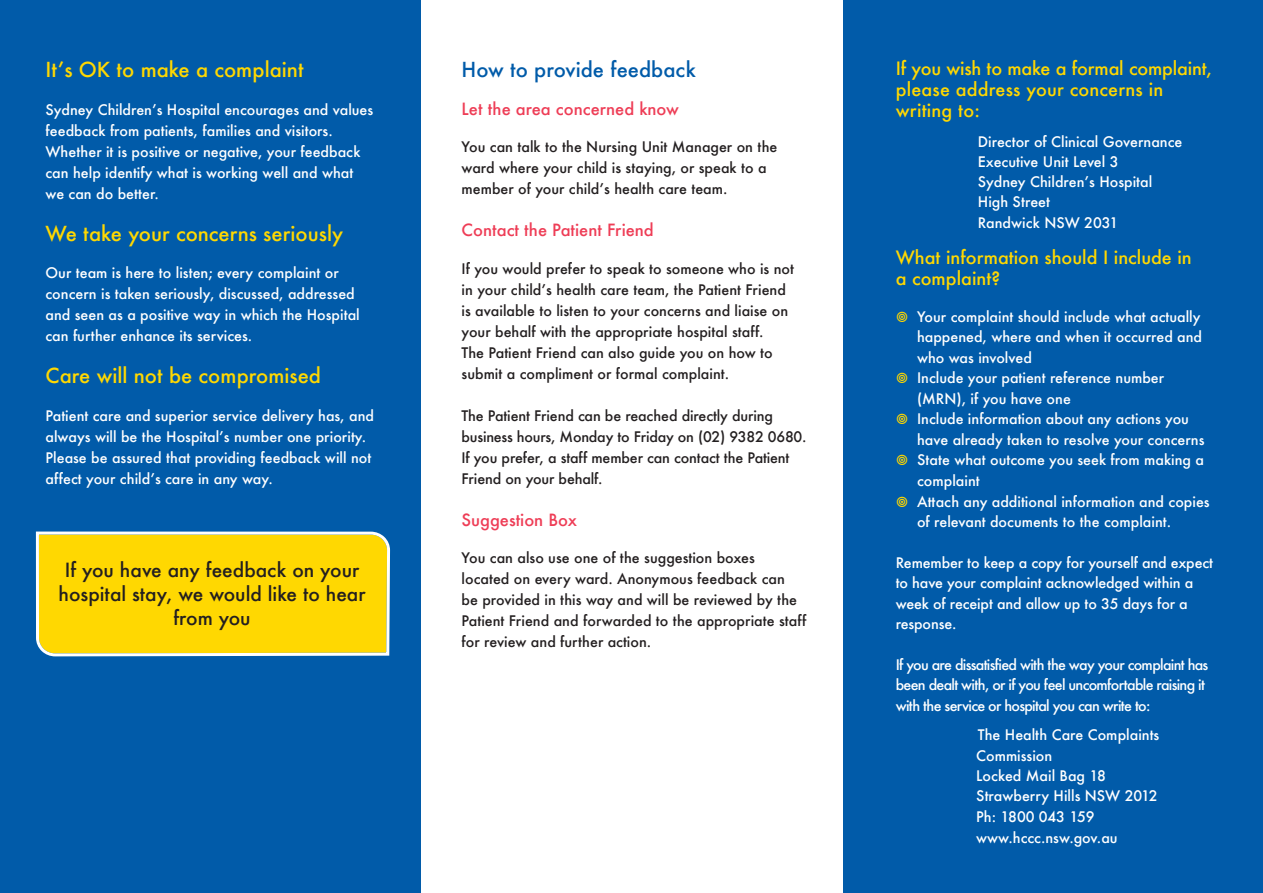
<style>
.page{position:relative;width:1263px;height:893px;background:#fff}
.page>*{position:absolute;margin:0;border:0;box-sizing:border-box;transform-origin:0 0}
.t1{font:500 20.25px "Futura";color:#ffd801}
.t2{font:500 20.25px "Futura";color:#015ba9}
.t3{font:500 19.2px/23.9px "Futura";color:#231f20;text-align:center}
.t4{font:500 18px/21px "Futura";color:#ffd801}
.t5{font:500 16.5px "Futura";color:#ee3d56}
.t6{font:500 14.25px/20.5px "Futura";color:#fff}
.t7{font:500 14.25px/21px "Futura";color:#231f20}
.t8{font:500 14.25px/20.4px "Futura";letter-spacing:-.05em;color:#fff}
.s1{color:#ffd801}
</style>
<div class="page">
<div style="left:0;top:0;width:421px;height:893px;background:#015ba9"></div>
<svg style="left:36px;top:532px;width:354px;height:124px;background:#fdd911"></svg>
<div style="left:843px;top:0;width:420px;height:893px;background:#015ba9"></div>
<h1 class="t1" style="left:46px;top:56px;width:260px">It’s OK to make a complaint</h1>
<p class="t6" style="left:46px;top:99px;width:329px;line-height:21px">Sydney Children’s Hospital encourages and values feedback from patients, families and visitors.<br>Whether it is positive or negative, your feedback can help identify what is working well and what we can do better.</p>
<h1 class="t1" style="left:46px;top:220px;width:299px">We take your concerns seriously</h1>
<p class="t6" style="left:46px;top:262px;width:316px;line-height:21px">Our team is here to listen; every complaint or concern is taken seriously, discussed, addressed and seen as a positive way in which the Hospital can further enhance its services.</p>
<h1 class="t1" style="left:46px;top:362px;width:277px">Care will not be compromised</h1>
<p class="t6" style="left:46px;top:405px;width:330px;line-height:21px">Patient care and superior service delivery has, and always will be the Hospital’s number one priority.<br>Please be assured that providing feedback will not affect your child’s care in any way.</p>
<h2 class="t3" style="left:59px;top:558px;width:308px">If you have any feedback on your hospital stay, we would like to hear from you</h2>
<h1 class="t2" style="left:462px;top:56px;width:236px">How to provide feedback</h1>
<p class="t5" style="left:462px;top:98px;width:219px">Let the area concerned know</p>
<p class="t7" style="left:462px;top:136px;width:317px">You can talk to the Nursing Unit Manager on the ward where your child is staying, or speak to a member of your child’s health care team.</p>
<p class="t5" style="left:462px;top:219px;width:194px">Contact the Patient Friend</p>
<p class="t7" style="left:462px;top:258px;width:334px">If you would prefer to speak to someone who is not in your child’s health care team, the Patient Friend is available to listen to your concerns and liaise on your behalf with the appropriate hospital staff.<br>The Patient Friend can also guide you on how to submit a compliment or formal complaint.</p>
<p class="t7" style="left:462px;top:405px;width:346px">The Patient Friend can be reached directly during business hours, Monday to Friday on (02) 9382 0680.<br>If you prefer, a staff member can contact the Patient Friend on your behalf.</p>
<p class="t5" style="left:462px;top:509px;width:117px">Suggestion Box</p>
<p class="t7" style="left:462px;top:547px;width:346px">You can also use one of the suggestion boxes located on every ward. Anonymous feedback can<br>be provided in this way and will be reviewed by the Patient Friend and forwarded to the appropriate staff for review and further action.</p>
<p class="t4" style="left:896px;top:58px;width:318px">If you wish to make a formal complaint, please address your concerns in writing to:</p>
<p class="t6" style="left:978px;top:131px;width:206px">Director of Clinical Governance<br>Executive Unit Level 3<br>Sydney Children’s Hospital<br>High Street<br>Randwick NSW 2031</p>
<p class="t4" style="left:896px;top:246px;width:298px">What information should I include in a complaint?</p>
<p class="t6" style="left:917px;top:306px;width:287px;text-align:justify;text-indent:-21px"><span class="s1">•</span> Your complaint should include what actually happened, where and when it occurred and who was involved</p>
<p class="t6" style="left:917px;top:367px;width:249px;text-indent:-21px"><span class="s1">•</span> Include your patient reference number (MRN), if you have one</p>
<p class="t6" style="left:917px;top:408px;width:289px;text-indent:-21px"><span class="s1">•</span> Include information about any actions you have already taken to resolve your concerns</p>
<p class="t6" style="left:917px;top:450px;width:288px;text-indent:-21px"><span class="s1">•</span> State what outcome you seek from making a complaint</p>
<p class="t6" style="left:917px;top:491px;width:294px;text-indent:-21px"><span class="s1">•</span> Attach any additional information and copies of relevant documents to the complaint.</p>
<p class="t6" style="left:896px;top:552px;width:319px">Remember to keep a copy for yourself and expect to have your complaint acknowledged within a week of receipt and allow up to 35 days for a response.</p>
<p class="t8" style="left:896px;top:654px;width:314px">If you are dissatisfied with the way your complaint has been dealt with, or if you feel uncomfortable raising it with the service or hospital you can write to:</p>
<p class="t6" style="left:976px;top:724px;width:185px">The Health Care Complaints<br>Commission<br>Locked Mail Bag 18<br>Strawberry Hills NSW 2012<br>Ph: 1800 043 159 www.hccc.nsw.gov.au</p>
</div>
